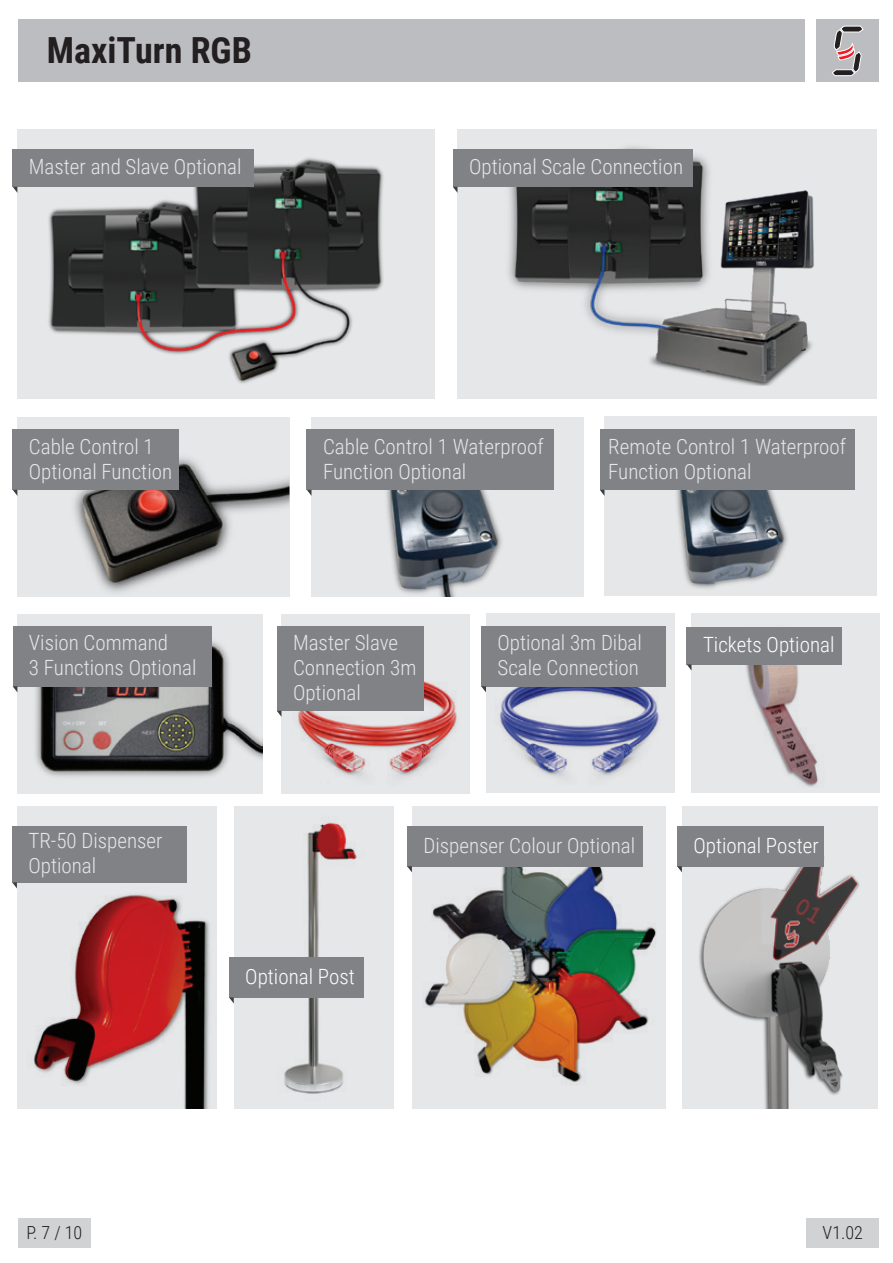
<style>
.page{position:relative;width:893px;height:1263px;background:#fff}
.page>*{position:absolute;margin:0;border:0;box-sizing:border-box;transform-origin:0 0}
.t1{font:700 36px "Roboto Condensed";color:#231f20}
.t2{font:300 21px/25.2px "Roboto Condensed";color:#e6e7e9}
.t3{font:300 21px "Roboto Condensed";color:#fff}
.t4{font:300 18px "Roboto Condensed";color:#231f20}
</style>
<div class="page">
<div style="left:682px;top:806px;width:196px;height:302px;background:#e6e7e9"></div>
<img style="left:692px;top:857px;width:168px;height:251px">
<div style="left:692px;top:613px;width:188px;height:179px;background:#e6e7e9"></div>
<img style="left:686px;top:624px;width:156px;height:168px">
<img style="left:12px;top:634px;width:251px;height:176px">
<div style="left:18px;top:20px;width:787px;height:62px;background:#bcbdc0"></div>
<div style="left:311px;top:418px;width:272px;height:179px;background:#e6e7e9"></div>
<img style="left:386px;top:490px;width:116px;height:107px">
<div style="left:281px;top:614px;width:189px;height:179px;background:#e6e7e9"></div>
<div style="left:486px;top:613px;width:189px;height:179px;background:#e6e7e9"></div>
<img style="left:494px;top:686px;width:169px;height:107px">
<img style="left:298px;top:639px;width:163px;height:155px">
<img style="left:12px;top:417px;width:278px;height:217px">
<div style="left:605px;top:417px;width:272px;height:179px;background:#e6e7e9"></div>
<div style="left:13px;top:430px;width:166px;height:60px;background:#808285"></div>
<svg style="left:13px;top:490px;width:4px;height:6px"></svg>
<div style="left:17px;top:130px;width:418px;height:269px;background:#e6e7e9"></div>
<div style="left:457px;top:130px;width:420px;height:269px;background:#e6e7e9"></div>
<div style="left:307px;top:430px;width:247px;height:60px;background:#808285"></div>
<svg style="left:307px;top:490px;width:4px;height:5px"></svg>
<div style="left:17px;top:806px;width:199px;height:302px;background:#e6e7e9"></div>
<div style="left:412px;top:806px;width:254px;height:302px;background:#e6e7e9"></div>
<img style="left:16px;top:879px;width:201px;height:229px">
<img style="left:411px;top:866px;width:281px;height:216px">
<div style="left:12px;top:826px;width:174px;height:56px;background:#808285"></div>
<svg style="left:12px;top:882px;width:5px;height:6px"></svg>
<div style="left:407px;top:826px;width:236px;height:40px;background:#808285"></div>
<svg style="left:409px;top:866px;width:3px;height:6px"></svg>
<img style="left:217px;top:773px;width:192px;height:336px">
<div style="left:229px;top:957px;width:135px;height:40px;background:#808285"></div>
<svg style="left:229px;top:997px;width:5px;height:6px"></svg>
<div style="left:677px;top:826px;width:147px;height:40px;background:#808285"></div>
<svg style="left:677px;top:866px;width:5px;height:6px"></svg>
<img style="left:676px;top:490px;width:112px;height:99px">
<div style="left:600px;top:430px;width:255px;height:60px;background:#808285"></div>
<svg style="left:600px;top:490px;width:4px;height:5px"></svg>
<div style="left:13px;top:626px;width:198px;height:60px;background:#808285"></div>
<svg style="left:13px;top:686px;width:4px;height:6px"></svg>
<div style="left:277px;top:626px;width:146px;height:85px;background:#808285"></div>
<svg style="left:277px;top:711px;width:4px;height:5px"></svg>
<div style="left:481px;top:626px;width:184px;height:60px;background:#808285"></div>
<svg style="left:481px;top:686px;width:5px;height:6px"></svg>
<div style="left:687px;top:627px;width:155px;height:37px;background:#808285"></div>
<svg style="left:687px;top:664px;width:4px;height:6px"></svg>
<div style="left:816px;top:20px;width:63px;height:62px;background:#bcbdc0"></div>
<svg style="left:832px;top:26px;width:31px;height:50px"></svg>
<div style="left:18px;top:1218px;width:72px;height:30px;background:#d1d2d4"></div>
<img style="left:48px;top:158px;width:335px;height:226px">
<img style="left:508px;top:146px;width:306px;height:240px">
<div style="left:13px;top:149px;width:241px;height:38px;background:#808285"></div>
<svg style="left:13px;top:187px;width:4px;height:5px"></svg>
<div style="left:453px;top:149px;width:239px;height:38px;background:#808285"></div>
<svg style="left:453px;top:187px;width:4px;height:5px"></svg>
<div style="left:807px;top:1218px;width:72px;height:30px;background:#d1d2d4"></div>
<h1 class="t1" style="left:47px;top:25px;width:206px">MaxiTurn RGB</h1>
<p class="t2" style="left:29px;top:154px;width:214px">Master and Slave Optional</p>
<p class="t2" style="left:469px;top:154px;width:216px">Optional Scale Connection</p>
<p class="t2" style="left:29px;top:433px;width:145px">Cable Control 1<br>Optional Function</p>
<p class="t2" style="left:323px;top:433px;width:222px">Cable Control 1 Waterproof<br>Function Optional</p>
<p class="t2" style="left:608px;top:433px;width:239px">Remote Control 1 Waterproof<br>Function Optional</p>
<p class="t2" style="left:29px;top:629px;width:169px">Vision Command<br>3 Functions Optional</p>
<p class="t2" style="left:293px;top:629px;width:125px">Master Slave<br>Connection 3m<br>Optional</p>
<p class="t2" style="left:497px;top:629px;width:146px">Optional 3m Dibal<br>Scale Connection</p>
<p class="t3" style="left:703px;top:630px;width:133px">Tickets Optional</p>
<p class="t2" style="left:28px;top:827px;width:136px">TR-50 Dispenser<br>Optional</p>
<p class="t2" style="left:423px;top:832px;width:213px">Dispenser Colour Optional</p>
<p class="t3" style="left:245px;top:961px;width:111px">Optional Post</p>
<p class="t3" style="left:693px;top:830px;width:127px">Optional Poster</p>
<p class="t4" style="left:26px;top:1220px;width:57px">P. 7 / 10</p>
<p class="t4" style="left:823px;top:1220px;width:42px">V1.02</p>
</div>
